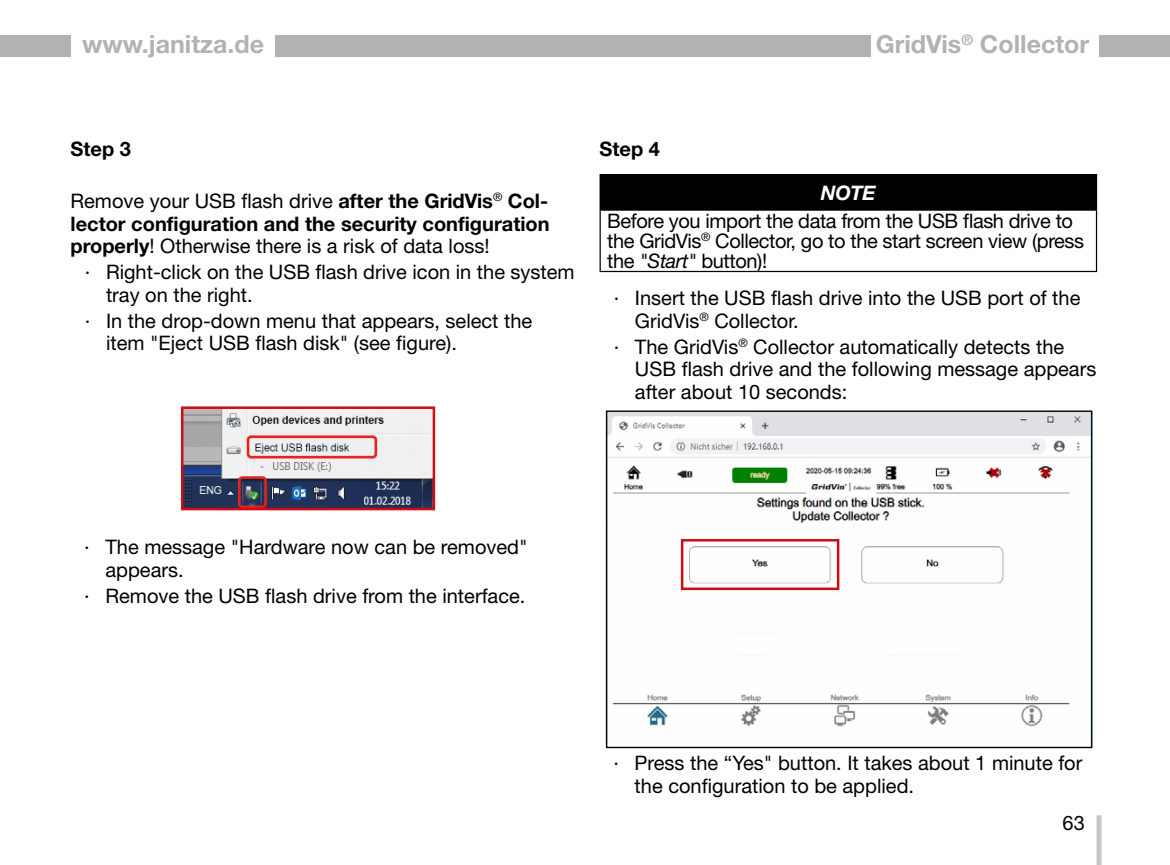
<style>
.page{position:relative;width:1170px;height:865px;background:#fff}
.page>*{position:absolute;margin:0;border:0;box-sizing:border-box;transform-origin:0 0}
.t1{font:700 25px "Helvetica Neue LT Pro";color:#b3b2b2}
.t2{font:20px/22.5px "Helvetica Neue LT Pro";color:#000}
.t3{font:700 20px/22.5px "Helvetica Neue LT Pro";color:#000;text-align:justify}
.t4{font:20px/20px "Helvetica Neue LT Pro";letter-spacing:-.02em;color:#000}
.t5{font:italic 700 20px "Helvetica Neue LT Pro";color:#fff}
.s1{font-weight:400}
.s2{font-style:italic}
</style>
<div class="page">
<div style="left:0;top:35px;width:71px;height:22px;background:#b3b2b2"></div>
<div style="left:275px;top:35px;width:595px;height:22px;background:#b3b2b2"></div>
<div style="left:1098px;top:35px;width:71px;height:22px;background:#b3b2b2"></div>
<div style="left:1096px;top:815px;width:5px;height:50px;background:#c6c6c6"></div>
<img style="left:184px;top:409px;width:248px;height:98px">
<div style="left:181px;top:406px;width:254px;height:104px;border:2px solid #d20a11"></div>
<div style="left:600px;top:175px;width:496px;height:35px;background:#000"></div>
<hr style="left:599px;top:174px;width:497px;height:1px;background:#000">
<hr style="left:599px;top:175px;width:1px;height:34px;background:#000">
<hr style="left:599px;top:209px;width:497px;height:2px;background:#000">
<hr style="left:599px;top:211px;width:1px;height:60px;background:#000">
<hr style="left:1095px;top:211px;width:1px;height:60px;background:#000">
<hr style="left:599px;top:271px;width:497px;height:1px;background:#000">
<img style="left:608px;top:412px;width:482px;height:315px">
<div style="left:680px;top:539px;width:159px;height:51px;border:2px solid #d20a11"></div>
<p class="t1" style="left:82px;top:29px;width:183px">www.janitza.de</p>
<p class="t1" style="left:875px;top:29px;width:215px">GridVis<sup>®</sup> Collector</p>
<p class="t3" style="left:70px;top:137px;width:62px">Step 3</p>
<p class="t3" style="left:70px;top:189px;width:480px"><span class="s1">Remove your USB flash drive</span> after the GridVis<sup>®</sup> Col&shy;lector configuration and the security configuration properly<span class="s1">! Otherwise there is a risk of data loss!</span></p>
<p class="t2" style="left:106px;top:260px;width:470px;text-indent:-21px">· Right-click on the USB flash drive icon in the system tray on the right.</p>
<p class="t2" style="left:106px;top:309px;width:428px;text-indent:-21px">· In the drop-down menu that appears, select the item "Eject USB flash disk" (see figure).</p>
<p class="t3" style="left:599px;top:137px;width:62px">Step 4</p>
<p class="t5" style="left:820px;top:180px;width:56px">NOTE</p>
<p class="t4" style="left:607px;top:210px;width:478px">Before you import the data from the USB flash drive to the GridVis<sup>®</sup> Collector, go to the start screen view (press the <span class="s2">"Start"</span> button)!</p>
<p class="t2" style="left:635px;top:286px;width:447px;text-indent:-21px">· Insert the USB flash drive into the USB port of the<br>GridVis<sup>®</sup> Collector.</p>
<p class="t2" style="left:635px;top:335px;width:463px;text-indent:-21px">· The GridVis<sup>®</sup> Collector automatically detects the<br>USB flash drive and the following message appears after about 10 seconds:</p>
<p class="t2" style="left:105px;top:535px;width:423px;text-indent:-21px">· The message "Hardware now can be removed" appears.</p>
<p class="t2" style="left:84px;top:584px;width:442px">· Remove the USB flash drive from the interface.</p>
<p class="t2" style="left:634px;top:751px;width:449px;text-indent:-21px">· Press the “Yes" button. It takes about 1 minute for the configuration to be applied.</p>
<p class="t2" style="left:1062px;top:810px;width:24px">63</p>
</div>
